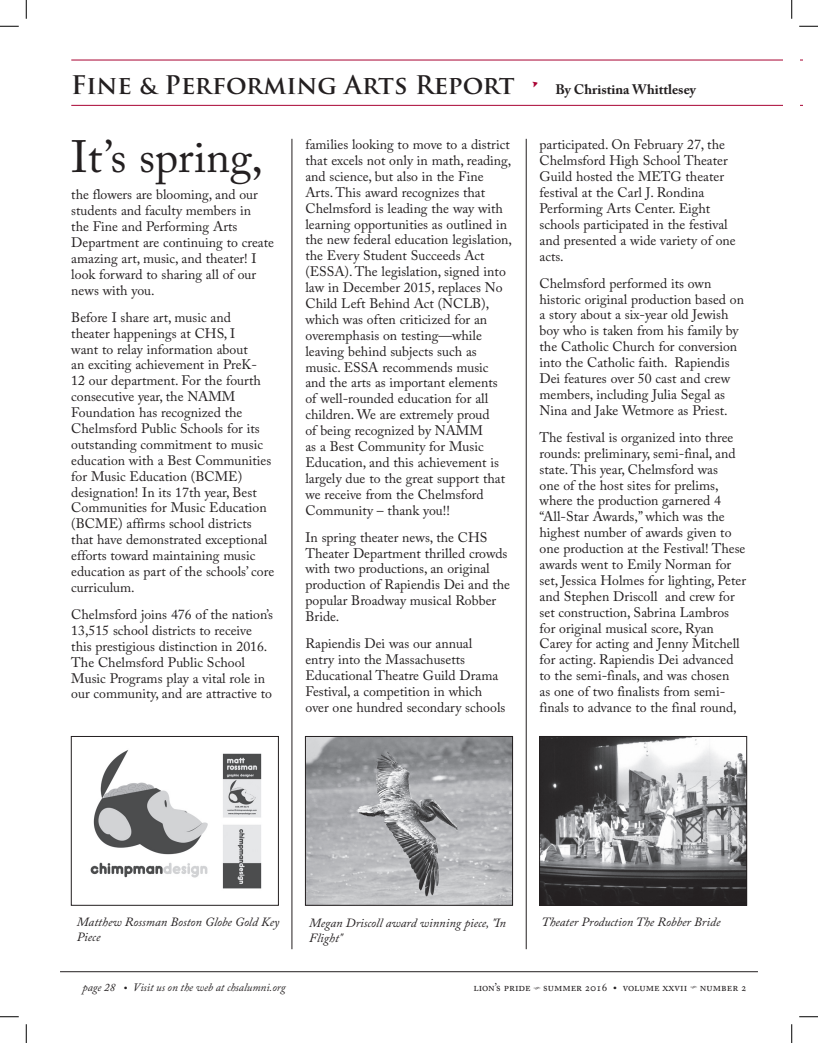
<style>
.page{position:relative;width:818px;height:1043px;background:#fff}
.page>*{position:absolute;margin:0;border:0;box-sizing:border-box;transform-origin:0 0}
.t1{font:45px "Adobe Caslon Pro";color:#231f20}
.t2{font:700 25px "Trajan Pro";color:#231f20}
.t3{font:13.75px/15.9px "Adobe Caslon Pro";color:#231f20}
.t4{font:italic 12.5px/14.9px "Adobe Caslon Pro";color:#231f20}
.t5{font:11.25px "Adobe Caslon Pro";color:#231f20}
.t6{font:italic 11.25px "Adobe Caslon Pro";color:#231f20}
.s1{color:#a90332}
.s2{font-family:"Adobe Caslon Pro";font-size:13.75px}
.s3{font-style:normal}
.s4{font-family:"Type Embellishments One Let Plain";font-size:8.5px}
</style>
<div class="page">
<hr style="left:60px;top:971px;width:698px;height:1px;background:#231f20">
<hr style="left:71px;top:60px;width:731px;height:1px;background:#a90332">
<hr style="left:71px;top:105px;width:731px;height:1px;background:#a90332">
<hr style="left:292px;top:139px;width:1px;height:810px;background:#231f20">
<hr style="left:526px;top:139px;width:1px;height:810px;background:#231f20">
<div style="left:783px;top:40px;width:17px;height:91px;background:#fff"></div>
<img style="left:541px;top:738px;width:203px;height:165px">
<div style="left:539px;top:736px;width:207px;height:169px;border:1px solid #231f20"></div>
<img style="left:90px;top:750px;width:172px;height:139px">
<div style="left:71px;top:736px;width:207px;height:169px;border:1px solid #231f20"></div>
<img style="left:307px;top:738px;width:203px;height:165px">
<div style="left:305px;top:736px;width:207px;height:169px;border:1px solid #231f20"></div>
<svg style="left:0;top:25px;width:19px;height:2px"></svg>
<svg style="left:799px;top:25px;width:19px;height:2px"></svg>
<svg style="left:0;top:1016px;width:19px;height:1px"></svg>
<svg style="left:799px;top:1016px;width:19px;height:1px"></svg>
<svg style="left:25px;top:0;width:2px;height:19px"></svg>
<svg style="left:25px;top:1024px;width:2px;height:18px"></svg>
<svg style="left:791px;top:0;width:1px;height:19px"></svg>
<svg style="left:791px;top:1024px;width:1px;height:18px"></svg>
<h2 class="t2" style="left:71px;top:69px;width:626px">Fine &amp; Performing Arts Report <span class="s1">•</span> <span class="s2">By Christina Whittlesey</span></h2>
<h1 class="t1" style="left:71px;top:130px;width:193px">It’s spring,</h1>
<p class="t3" style="left:71px;top:187px;width:204px">the flowers are blooming, and our students and faculty members in<br>the Fine and Performing Arts<br>Department are continuing to create amazing art, music, and theater! I look forward to sharing all of our news with you.</p>
<p class="t3" style="left:71px;top:309px;width:204px">Before I share art, music and<br>theater happenings at CHS, I<br>want to relay information about<br>an exciting achievement in PreK-<br>12 our department. For the fourth consecutive year, the NAMM<br>Foundation has recognized the<br>Chelmsford Public Schools for its outstanding commitment to music education with a Best Communities for Music Education (BCME) designation! In its 17th year, Best<br>Communities for Music Education (BCME) affirms school districts that have demonstrated exceptional efforts toward maintaining music education as part of the schools’ core curriculum.</p>
<p class="t3" style="left:71px;top:606px;width:203px">Chelmsford joins 476 of the nation’s 13,515 school districts to receive this prestigious distinction in 2016.<br>The Chelmsford Public School Music Programs play a vital role in our community, and are attractive to</p>
<p class="t3" style="left:305px;top:136px;width:208px">families looking to move to a district that excels not only in math, reading, and science, but also in the Fine Arts. This award recognizes that Chelmsford is leading the way with learning opportunities as outlined in the new federal education legislation, the Every Student Succeeds Act (ESSA). The legislation, signed into law in December 2015, replaces No Child Left Behind Act (NCLB), which was often criticized for an overemphasis on testing—while leaving behind subjects such as music. ESSA recommends music and the arts as important elements of well-rounded education for all children. We are extremely proud<br>of being recognized by NAMM<br>as a Best Community for Music Education, and this achievement is largely due to the great support that we receive from the Chelmsford Community – thank you!!</p>
<p class="t3" style="left:305px;top:529px;width:206px">In spring theater news, the CHS<br>Theater Department thrilled crowds with two productions, an original production of Rapiendis Dei and the popular Broadway musical Robber<br>Bride.</p>
<p class="t3" style="left:305px;top:635px;width:201px">Rapiendis Dei was our annual<br>entry into the Massachusetts<br>Educational Theatre Guild Drama<br>Festival, a competition in which over one hundred secondary schools</p>
<p class="t3" style="left:539px;top:137px;width:198px">participated. On February 27, the<br>Chelmsford High School Theater<br>Guild hosted the METG theater festival at the Carl J. Rondina<br>Performing Arts Center. Eight schools participated in the festival and presented a wide variety of one acts.</p>
<p class="t3" style="left:539px;top:275px;width:206px">Chelmsford performed its own historic original production based on a story about a six-year old Jewish boy who is taken from his family by the Catholic Church for conversion into the Catholic faith. Rapiendis Dei features over 50 cast and crew members, including Julia Segal as Nina and Jake Wetmore as Priest.</p>
<p class="t3" style="left:539px;top:429px;width:208px">The festival is organized into three rounds: preliminary, semi-final, and state. This year, Chelmsford was<br>one of the host sites for prelims, where the production garnered 4 “All-Star Awards,” which was the highest number of awards given to one production at the Festival! These awards went to Emily Norman for set, Jessica Holmes for lighting, Peter and Stephen Driscoll and crew for set construction, Sabrina Lambros for original musical score, Ryan Carey for acting and Jenny Mitchell for acting. Rapiendis Dei advanced to the semi-finals, and was chosen<br>as one of two finalists from semi&shy;finals to advance to the final round,</p>
<p class="t4" style="left:77px;top:914px;width:204px">Matthew Rossman Boston Globe Gold Key<br>Piece</p>
<p class="t4" style="left:309px;top:915px;width:198px">Megan Driscoll award winning piece, "In<br>Flight"</p>
<p class="t4" style="left:541px;top:914px;width:180px">Theater Production The Robber Bride</p>
<p class="t6" style="left:82px;top:980px;width:205px">page 28 <span class="s3">•</span> Visit us on the web at chsalumni.org</p>
<p class="t5" style="left:473px;top:980px;width:275px">lion’s pride <span class="s4">s</span> summer 2016 • volume xxvii <span class="s4">s</span> number 2</p>
</div>
